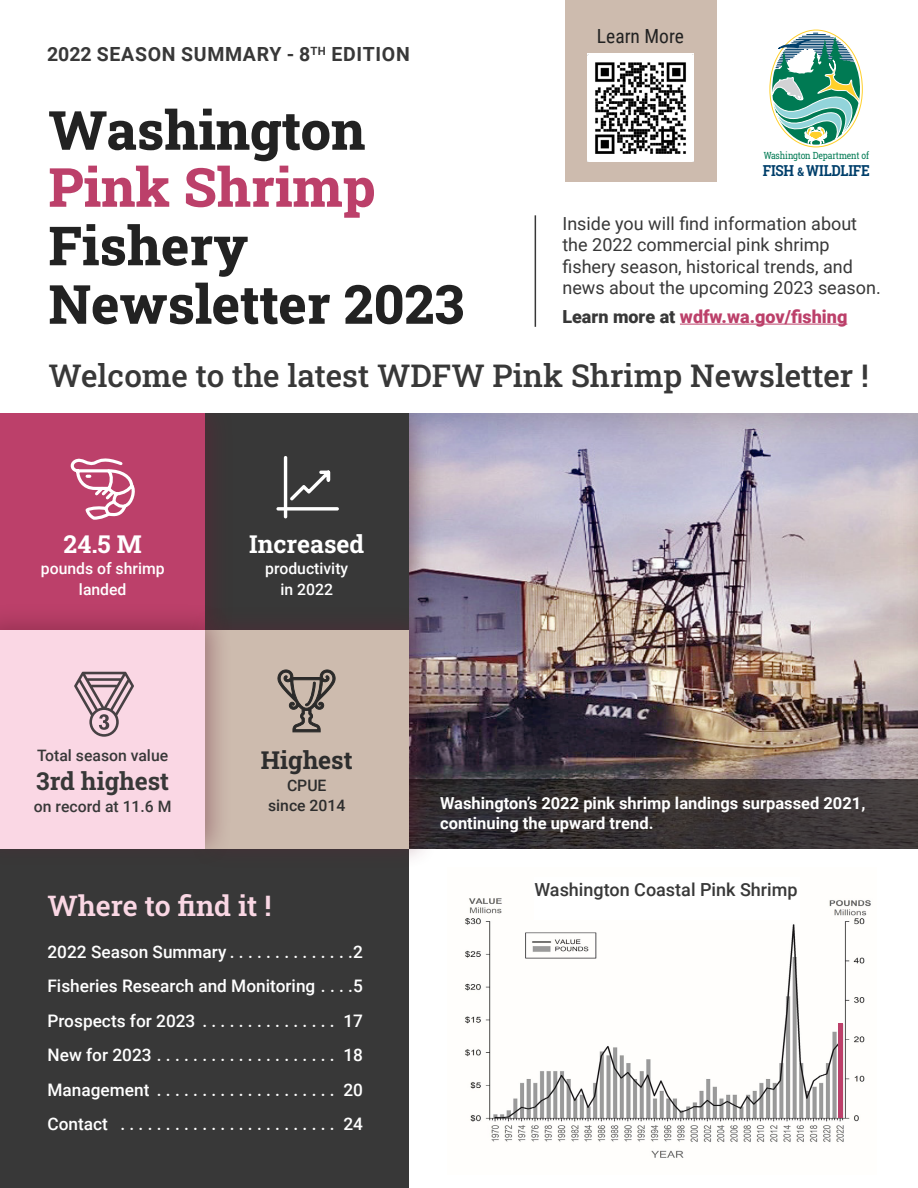
<style>
.page{position:relative;width:918px;height:1188px;background:#fff}
.page>*{position:absolute;margin:0;border:0;box-sizing:border-box;transform-origin:0 0}
.t1{font:800 54px "Roboto Slab";color:#222}
.t2{font:800 54px "Roboto Slab";color:#bc406a}
.t3{font:500 31.5px "Roboto Slab";color:#383838}
.p1_toc_title{font:600 28.5px "Roboto Slab";letter-spacing:-.005em;color:#fad7e4}
.t4{font:700 24.75px "Roboto Slab";color:#fff}
.t5{font:700 24.75px "Roboto Slab";color:#383838}
.t6{font:700 24.75px "Roboto Slab";color:#2d2d2d}
.t7{font:700 19.5px "Roboto";letter-spacing:.035em;color:#383838}
.t8{font:19.5px "Roboto Condensed";color:#222}
.t9{font:18px/21.6px "Roboto";color:#383838}
.t10{font:900 18px "Roboto";color:#bc406a}
.t11{font:500 18px "Roboto";color:#383838}
.t12{font:500 17.25px "Roboto";color:#fff}
.t13{font:700 16.5px/19.8px "Roboto";color:#fff}
.t14{font:500 15.75px/21px "Roboto";color:#fff;text-align:center}
.t15{font:500 15.75px "Roboto";color:#383838}
.t16{font:500 15.75px "Roboto";color:#2d2d2d}
.t17{font:700 15.15px "Roboto Slab";letter-spacing:-.01em;color:#003f6b;scale:.9 1}
.t18{font:9.9px "Roboto Slab";letter-spacing:-.02em;color:#007a53;scale:.86 1}
.s1{font-size:11.85px}
.s2{color:#383838}
</style>
<div class="page">
<div style="left:371px;top:412px;width:547px;height:438px;background:#231f20;opacity:.19"></div>
<div style="left:0;top:849px;width:409px;height:339px;background:#383838"></div>
<svg style="left:438px;top:780px;width:480px;height:69px;background:#353032"></svg>
<div style="left:182px;top:396px;width:249px;height:264px;background:#661e34;opacity:.45"></div>
<div style="left:205px;top:412px;width:204px;height:219px;background:#383838"></div>
<div style="left:284px;top:456px;width:3px;height:62px;background:#fff;border:2px solid #fff"></div>
<svg style="left:276px;top:507px;width:63px;height:4px"></svg>
<svg style="left:290px;top:470px;width:41px;height:31px"></svg>
<div style="left:0;top:392px;width:234px;height:264px;background:#3c3537"></div>
<div style="left:0;top:412px;width:205px;height:219px;background:#bc406a"></div>
<svg style="left:70px;top:458px;width:65px;height:62px"></svg>
<div style="left:188px;top:606px;width:250px;height:264px;background:#661e34;opacity:.45"></div>
<div style="left:205px;top:631px;width:204px;height:218px;background:#cdbbae"></div>
<svg style="left:278px;top:670px;width:57px;height:62px"></svg>
<div style="left:0;top:603px;width:232px;height:264px;background:#661e34;opacity:.45"></div>
<div style="left:0;top:631px;width:205px;height:218px;background:#fad7e4"></div>
<svg style="left:74px;top:672px;width:60px;height:65px"></svg>
<div style="left:0;top:0;width:918px;height:412px;background:#fff"></div>
<svg style="left:772px;top:33px;width:91px;height:112px"></svg>
<hr style="left:680px;top:324px;width:167px;height:1px;background:#bc406a">
<hr style="left:535px;top:215px;width:1px;height:112px;background:#383838">
<div style="left:565px;top:0;width:151px;height:181px;background:#cdbbae"></div>
<img style="left:587px;top:55px;width:107px;height:106px">
<img style="left:465px;top:898px;width:406px;height:260px">
<hr style="left:839px;top:1023px;width:4px;height:95px;background:#bc406a">
<div style="left:534px;top:877px;width:266px;height:43px;background:#fff"></div>
<p class="t7" style="left:47px;top:41px;width:364px">2022 SEASON SUMMARY - 8<sup>TH</sup> EDITION</p>
<p class="t8" style="left:597px;top:22px;width:89px">Learn More</p>
<p class="t1" style="left:49px;top:93px;width:318px">Washington</p>
<p class="t2" style="left:49px;top:150px;width:329px">Pink Shrimp</p>
<p class="t1" style="left:49px;top:209px;width:201px">Fishery</p>
<p class="t1" style="left:49px;top:267px;width:417px">Newsletter 2023</p>
<p class="t3" style="left:49px;top:354px;width:822px">Welcome to the latest WDFW Pink Shrimp Newsletter !</p>
<p class="t18" style="left:764px;top:149px;width:124px">Washington Department of</p>
<p class="t17" style="left:763px;top:160px;width:120px">FISH <span class="s1">&amp;</span> WILDLIFE</p>
<p class="t9" style="left:562px;top:212px;width:320px">Inside you will find information about the 2022 commercial pink shrimp fishery season, historical trends, and news about the upcoming 2023 season.</p>
<p class="t10" style="left:562px;top:304px;width:286px"><span class="s2">Learn more at</span> wdfw.wa.gov/fishing</p>
<p class="t4" style="left:64px;top:527px;width:80px">24.5 M</p>
<p class="t14" style="left:41px;top:558px;width:125px">pounds of shrimp landed</p>
<p class="t15" style="left:37px;top:745px;width:132px">Total season value</p>
<p class="t5" style="left:36px;top:764px;width:134px">3rd highest</p>
<p class="t15" style="left:34px;top:796px;width:139px">on record at 11.6 M</p>
<p class="t4" style="left:249px;top:527px;width:116px">Increased</p>
<p class="t14" style="left:265px;top:558px;width:84px">productivity</p>
<p class="t14" style="left:281px;top:579px;width:54px">in 2022</p>
<p class="t6" style="left:261px;top:743px;width:93px">Highest</p>
<p class="t16" style="left:287px;top:775px;width:41px">CPUE</p>
<p class="t16" style="left:268px;top:794px;width:79px">since 2014</p>
<p class="p1_toc_title" style="left:48px;top:886px;width:225px">Where to find it !</p>
<p class="t12" style="left:48px;top:939px;width:180px">2022 Season Summary</p>
<p class="t12" style="left:353px;top:939px;width:11px">2</p>
<p class="t12" style="left:48px;top:974px;width:269px">Fisheries Research and Monitoring</p>
<p class="t12" style="left:353px;top:974px;width:11px">5</p>
<p class="t12" style="left:48px;top:1008px;width:149px">Prospects for 2023</p>
<p class="t12" style="left:343px;top:1008px;width:21px">17</p>
<p class="t12" style="left:48px;top:1043px;width:106px">New for 2023</p>
<p class="t12" style="left:343px;top:1043px;width:21px">18</p>
<p class="t12" style="left:48px;top:1077px;width:103px">Management</p>
<p class="t12" style="left:343px;top:1077px;width:21px">20</p>
<p class="t12" style="left:48px;top:1112px;width:62px">Contact</p>
<p class="t12" style="left:343px;top:1112px;width:21px">24</p>
<p class="t13" style="left:440px;top:793px;width:427px">Washington’s 2022 pink shrimp landings surpassed 2021, continuing the upward trend.</p>
<p class="t9" style="left:535px;top:872px;width:263px">Washington Coastal Pink Shrimp</p>
<p class="t11" style="left:534px;top:877px;width:265px">Washington Coastal Pink Shrimp</p>
</div>
